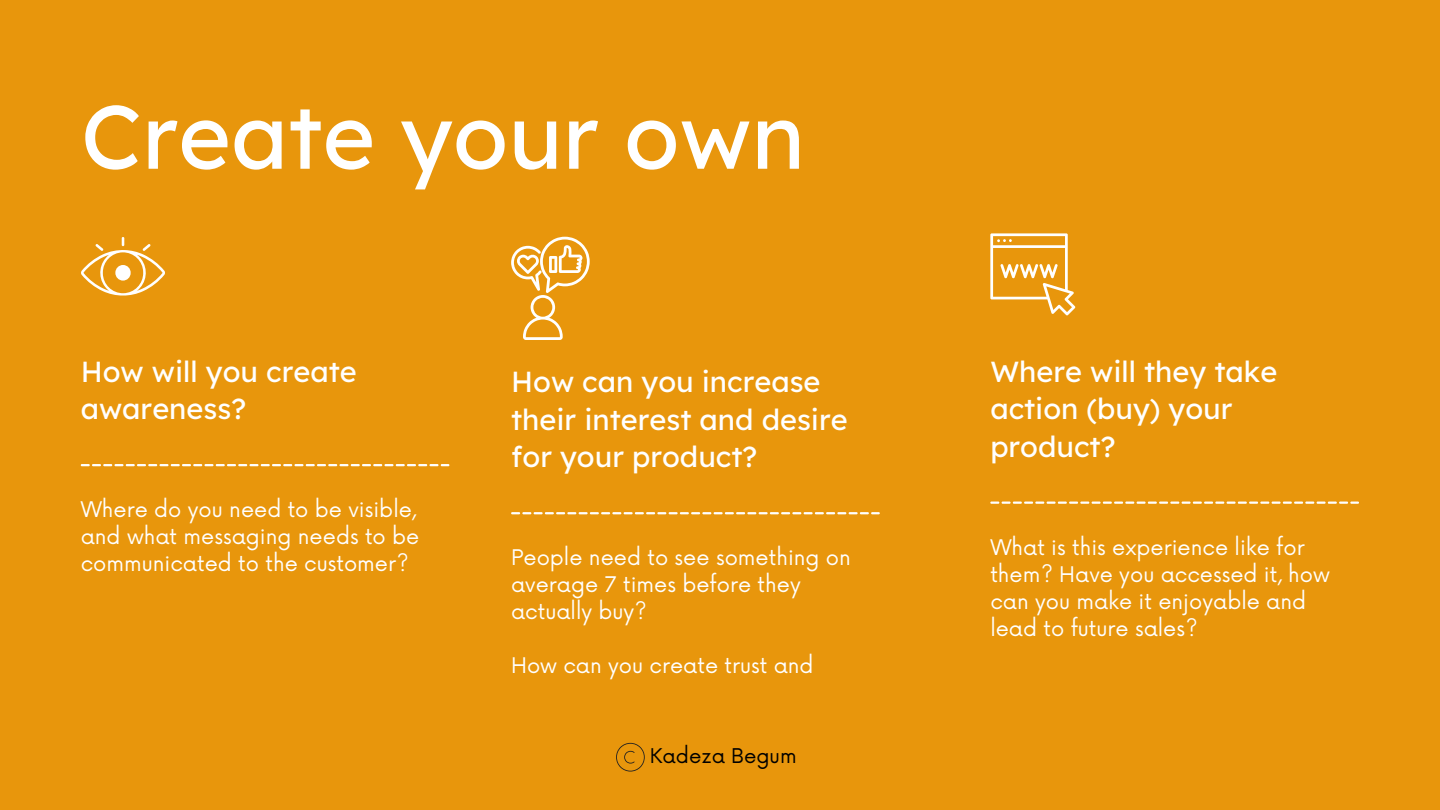
<style>
.page{position:relative;width:1440px;height:810px;background:#e8960c}
.page>*{position:absolute;margin:0;border:0;box-sizing:border-box;transform-origin:0 0}
.t1{font:90px "Lexend Deca";color:#fff}
.t2{font:29px/37.5px "Lexend Deca";color:#fff}
.t3{font:21px/27px "Now";color:#fff}
.t4{font:19.8px "Now";color:#000}
</style>
<div class="page">
<svg style="left:81px;top:464px;width:368px;height:2px"></svg>
<svg style="left:511px;top:512px;width:369px;height:2px"></svg>
<svg style="left:990px;top:502px;width:369px;height:2px"></svg>
<svg style="left:616px;top:743px;width:29px;height:29px"></svg>
<svg style="left:81px;top:237px;width:84px;height:59px"></svg>
<svg style="left:990px;top:233px;width:85px;height:83px"></svg>
<svg style="left:511px;top:237px;width:79px;height:103px"></svg>
<p class="t1" style="left:81px;top:79px;width:726px">Create your own</p>
<p class="t2" style="left:81px;top:352px;width:278px">How will you create awareness?</p>
<p class="t3" style="left:81px;top:497px;width:340px">Where do you need to be visible, and what messaging needs to be communicated to the customer?</p>
<p class="t2" style="left:511px;top:363px;width:338px">How can you increase their interest and desire for your product?</p>
<h2 class="t3" style="left:511px;top:545px;width:341px">People need to see something on average 7 times before they actually buy?</h2>
<p class="t3" style="left:511px;top:653px;width:304px">How can you create trust and</p>
<h1 class="t4" style="left:650px;top:745px;width:148px">Kadeza Begum</h1>
<p class="t2" style="left:990px;top:352px;width:289px">Where will they take action (buy) your product?</p>
<h2 class="t3" style="left:990px;top:535px;width:341px">What is this experience like for them? Have you accessed it, how can you make it enjoyable and lead to future sales?</h2>
</div>
